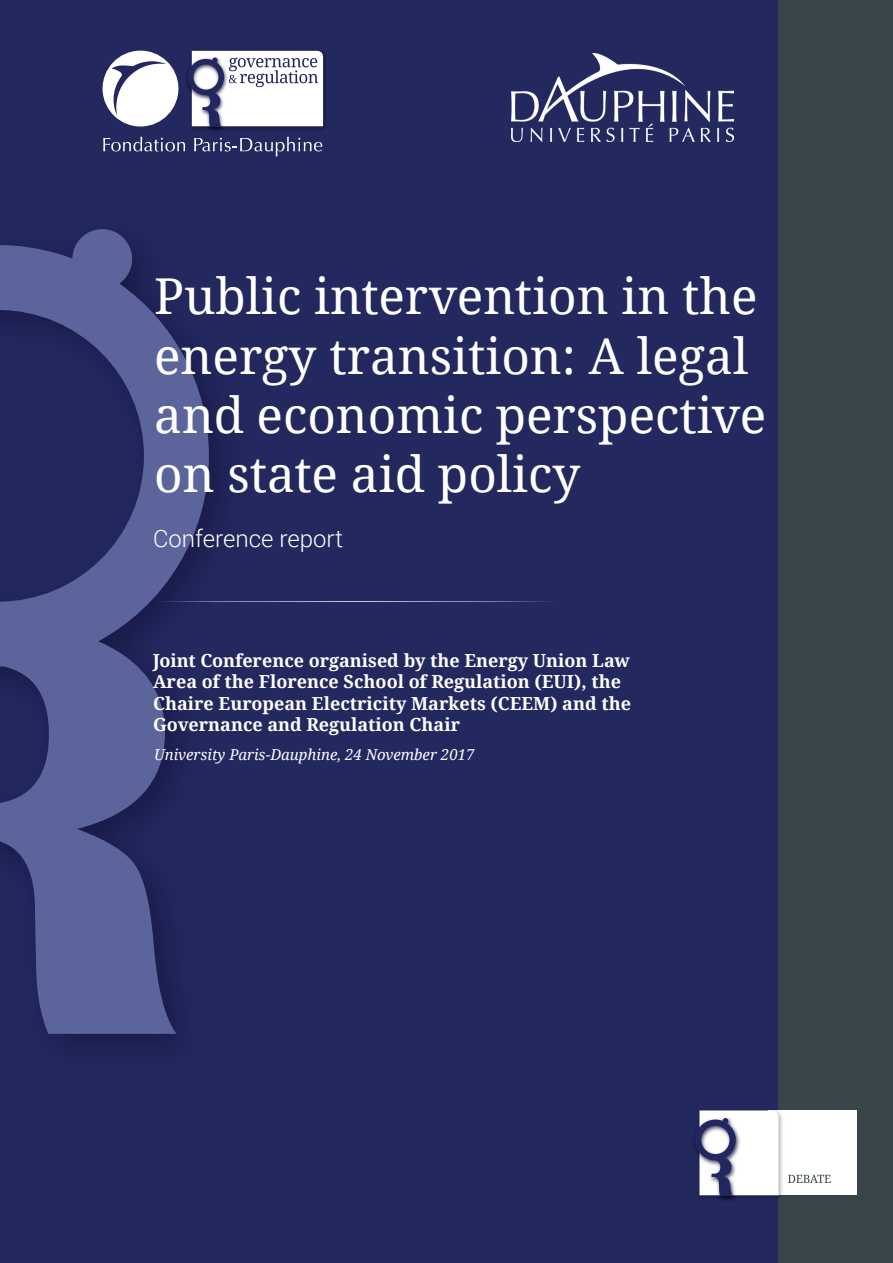
<style>
.page{position:relative;width:893px;height:1263px;background:#23285f}
.page>*{position:absolute;margin:0;border:0;box-sizing:border-box;transform-origin:0 0}
.TITLE_1__white{font:49.5px/59.4px "Droid Serif";color:#fff}
.SubTITLE_1__white{font:300 24px "Roboto";color:#fff}
.Author__white{font:700 18px/21.6px "Droid Serif";color:#fff}
.Date_and_Location__w{font:italic 15px "Droid Serif";color:#fff}
</style>
<div class="page">
<svg style="left:252px;top:601px;width:297px;height:1px"></svg>
<div style="left:778px;top:0;width:115px;height:1263px;background:#3a4549"></div>
<img style="left:512px;top:53px;width:221px;height:88px">
<img style="left:192px;top:50px;width:134px;height:80px">
<img style="left:186px;top:72px;width:44px;height:59px">
<svg style="left:188px;top:51px;width:135px;height:76px"></svg>
<svg style="left:103px;top:137px;width:82px;height:14px"></svg>
<svg style="left:194px;top:137px;width:128px;height:19px"></svg>
<svg style="left:102px;top:50px;width:77px;height:77px"></svg>
<svg style="left:0;top:229px;width:209px;height:805px"></svg>
<div style="left:769px;top:1110px;width:88px;height:85px;background:#fff"></div>
<svg style="left:788px;top:1175px;width:43px;height:8px"></svg>
<img style="left:742px;top:1112px;width:41px;height:86px">
<svg style="left:695px;top:1110px;width:84px;height:86px"></svg>
<p class="TITLE_1__white" style="left:154px;top:267px;width:614px">Public intervention in the energy transition: A legal and economic perspective on state aid policy</p>
<p class="SubTITLE_1__white" style="left:153px;top:522px;width:191px">Conference report</p>
<p class="Author__white" style="left:153px;top:649px;width:479px">Joint Conference organised by the Energy Union Law Area of the Florence School of Regulation (EUI), the Chaire European Electricity Markets (CEEM) and the Governance and Regulation Chair</p>
<p class="Date_and_Location__w" style="left:154px;top:745px;width:322px">University Paris-Dauphine, 24 November 2017</p>
</div>
